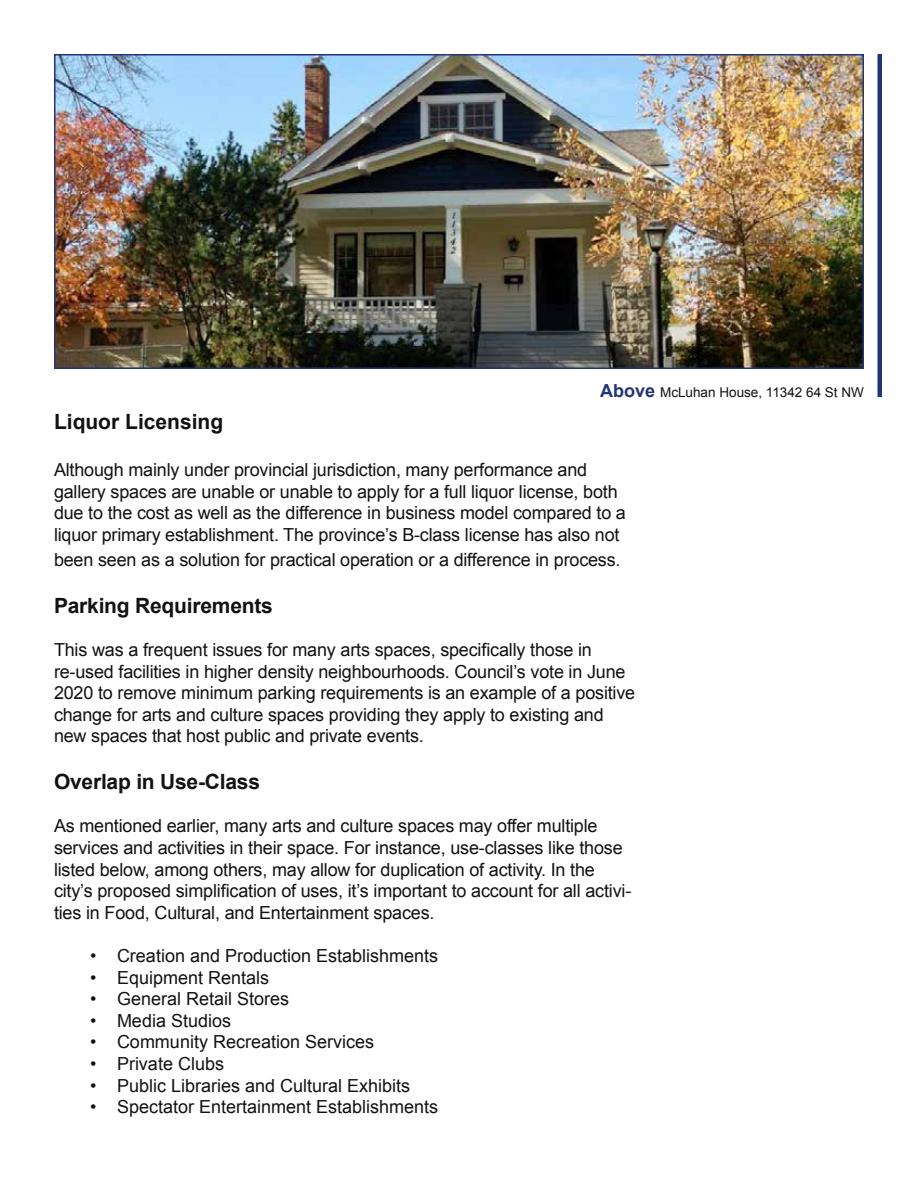
<style>
.page{position:relative;width:918px;height:1188px;background:#fff}
.page>*{position:absolute;margin:0;border:0;box-sizing:border-box;transform-origin:0 0}
.t1{font:700 21px "Arial";letter-spacing:-.01em;color:#121212}
.t2{font:18px/21.6px "Arial";letter-spacing:-.01em;color:#121212}
.t3{font:13.5px "Arial";color:#121212}
.s1{font-weight:700;font-size:18px;color:#203577}
</style>
<div class="page">
<img style="left:57px;top:57px;width:804px;height:309px">
<div style="left:54px;top:54px;width:810px;height:315px;border:2px solid #203577"></div>
<hr style="left:878px;top:54px;width:4px;height:343px;background:#203577">
<p class="t3" style="left:600px;top:384px;width:265px"><span class="s1">Above</span> McLuhan House, 11342 64 St NW</p>
<p class="t1" style="left:54px;top:408px;width:171px">Liquor Licensing</p>
<p class="t2" style="left:54px;top:459px;width:573px">Although mainly under provincial jurisdiction, many performance and gallery spaces are unable or unable to apply for a full liquor license, both due to the cost as well as the difference in business model compared to a liquor primary establishment. The province’s B-class license has also not</p>
<p class="t2" style="left:54px;top:549px;width:568px">been seen as a solution for practical operation or a difference in process.</p>
<p class="t1" style="left:54px;top:592px;width:220px">Parking Requirements</p>
<p class="t2" style="left:54px;top:639px;width:583px">This was a frequent issues for many arts spaces, specifically those in re-used facilities in higher density neighbourhoods. Council’s vote in June 2020 to remove minimum parking requirements is an example of a positive change for arts and culture spaces providing they apply to existing and new spaces that host public and private events.</p>
<p class="t1" style="left:54px;top:768px;width:208px">Overlap in Use-Class</p>
<p class="t2" style="left:54px;top:816px;width:579px">As mentioned earlier, many arts and culture spaces may offer multiple services and activities in their space. For instance, use-classes like those listed below, among others, may allow for duplication of activity. In the city’s proposed simplification of uses, it’s important to account for all activi&shy;ties in Food, Cultural, and Entertainment spaces.</p>
<p class="t2" style="left:90px;top:945px;width:350px">• Creation and Production Establishments</p>
<p class="t2" style="left:90px;top:967px;width:181px">• Equipment Rentals</p>
<p class="t2" style="left:90px;top:988px;width:201px">• General Retail Stores</p>
<p class="t2" style="left:90px;top:1010px;width:143px">• Media Studios</p>
<p class="t2" style="left:90px;top:1032px;width:286px">• Community Recreation Services</p>
<p class="t2" style="left:90px;top:1053px;width:136px">• Private Clubs</p>
<p class="t2" style="left:90px;top:1075px;width:322px">• Public Libraries and Cultural Exhibits</p>
<p class="t2" style="left:90px;top:1096px;width:350px">• Spectator Entertainment Establishments</p>
</div>
